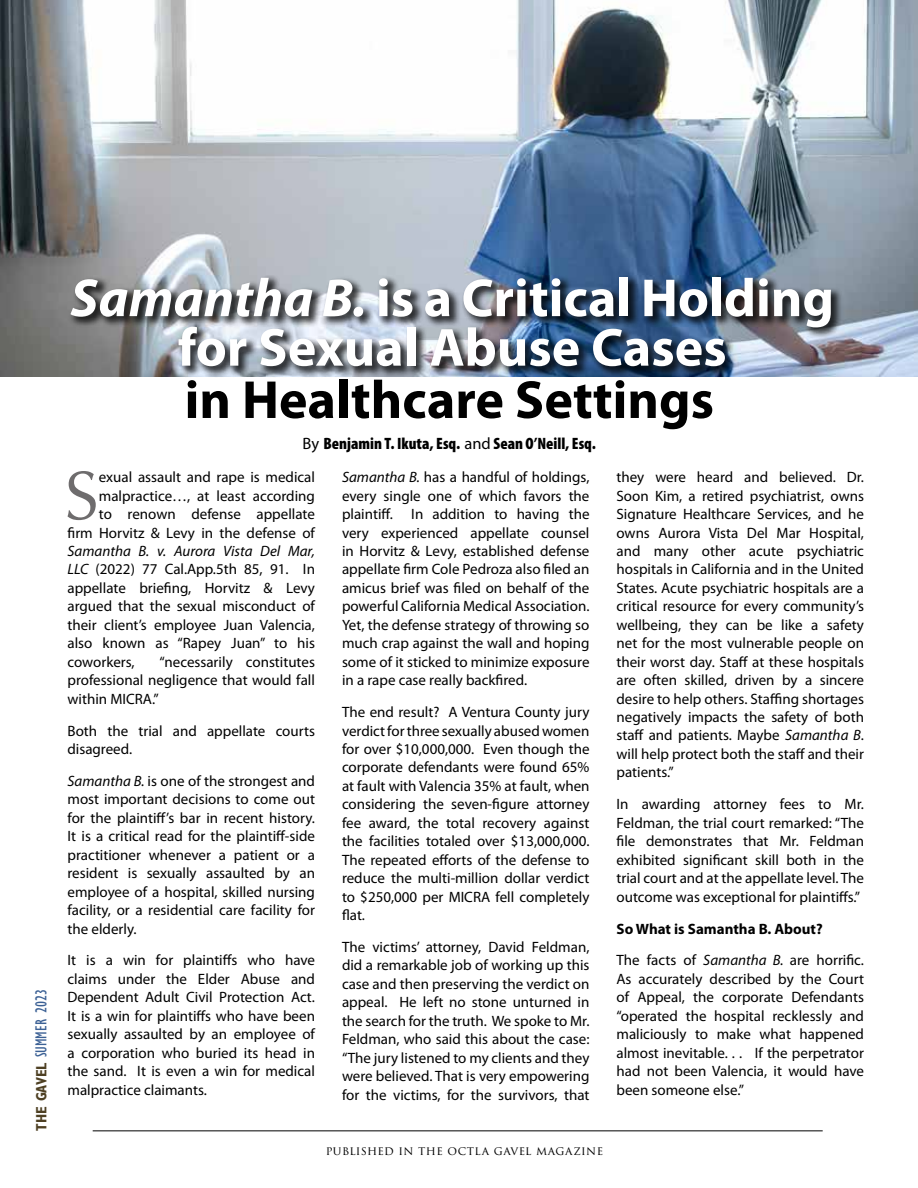
<style>
.page{position:relative;width:918px;height:1188px;background:#fff}
.page>*{position:absolute;margin:0;border:0;box-sizing:border-box;transform-origin:0 0}
.t1{font:68.85px "Optima";color:#6e6c6d}
.t2{font:700 54px/49.5px "Myriad Pro";color:#fff;text-align:center}
.t3{font:700 54px "Myriad Pro";color:#000}
.t4{font:900 condensed 16.5px "Myriad Pro";color:#000}
.t5{font:condensed 16.5px "Gill Sans Std";color:#3c6195}
.t6{font:15px/18.5px "Myriad Pro";color:#000;text-align:justify}
.t7{font:700 15px/32px "Myriad Pro";color:#000}
.t8{font:12px "Trajan Pro 3";letter-spacing:.03em;color:#000}
.s1{font-weight:700;font-size:15px;color:#4e4023}
.s2{font-style:italic}
.s3{font-weight:400;font-stretch:normal}
.s4{font-weight:400}
.s5{font-weight:400;font-style:italic}
</style>
<div class="page">
<hr style="left:93px;top:1130px;width:730px;height:1px;background:#000">
<img style="left:0;top:0;width:918px;height:377px">
<div style="left:68px;top:275px;width:775px;height:103px;background:#000;opacity:.75"></div>
<p class="t5" style="left:32px;top:1131px;width:143px;rotate:-90deg"><span class="s1">THE GAVEL</span> SUMMER 2023</p>
<h2 class="t2" style="left:70px;top:271px;width:765px"><span class="s2">Samantha B.</span> is a Critical Holding for Sexual Abuse Cases</h2>
<h2 class="t3" style="left:185px;top:365px;width:531px">in Healthcare Settings</h2>
<p class="t4" style="left:303px;top:435px;width:295px"><span class="s3">By</span> Benjamin T. Ikuta, Esq. <span class="s3">and</span> Sean O’Neill, Esq.</p>
<h1 class="t1" style="left:64px;top:456px;width:36px">S</h1>
<p class="t6" style="left:342px;top:468px;width:249px"><span class="s2">Samantha B.</span> has a handful of holdings, every single one of which favors the plaintiff. In addition to having the very experienced appellate counsel in Horvitz &amp; Levy, established defense appellate firm Cole Pedroza also filed an amicus brief was filed on behalf of the powerful California Medical Association.<br>Yet, the defense strategy of throwing so much crap against the wall and hoping some of it sticked to minimize exposure in a rape case really backfired.</p>
<p class="t6" style="left:342px;top:703px;width:249px">The end result? A Ventura County jury verdict for three sexually abused women for over $10,000,000. Even though the corporate defendants were found 65% at fault with Valencia 35% at fault, when considering the seven-figure attorney fee award, the total recovery against the facilities totaled over $13,000,000.<br>The repeated efforts of the defense to reduce the multi-million dollar verdict to $250,000 per MICRA fell completely flat.</p>
<p class="t6" style="left:342px;top:937px;width:249px">The victims’ attorney, David Feldman, did a remarkable job of working up this case and then preserving the verdict on appeal. He left no stone unturned in the search for the truth. We spoke to Mr.<br>Feldman, who said this about the case: “The jury listened to my clients and they were believed. That is very empowering for the victims, for the survivors, that</p>
<p class="t6" style="left:617px;top:468px;width:249px">they were heard and believed. Dr.<br>Soon Kim, a retired psychiatrist, owns Signature Healthcare Services, and he owns Aurora Vista Del Mar Hospital, and many other acute psychiatric hospitals in California and in the United States. Acute psychiatric hospitals are a critical resource for every community’s wellbeing, they can be like a safety net for the most vulnerable people on their worst day. Staff at these hospitals are often skilled, driven by a sincere desire to help others. Staffing shortages negatively impacts the safety of both staff and patients. Maybe <span class="s2">Samantha B</span>. will help protect both the staff and their patients.”</p>
<p class="t6" style="left:617px;top:795px;width:249px">In awarding attorney fees to Mr.<br>Feldman, the trial court remarked: “The file demonstrates that Mr. Feldman exhibited significant skill both in the trial court and at the appellate level. The outcome was exceptional for plaintiffs.”</p>
<p class="t7" style="left:617px;top:912px;width:249px">So What is Samantha B. About?<br><span class="s4">The facts of</span> <span class="s5">Samantha B.</span> <span class="s4">are horrific.</span></p>
<p class="t6" style="left:617px;top:969px;width:249px">As accurately described by the Court of Appeal, the corporate Defendants “operated the hospital recklessly and maliciously to make what happened almost inevitable. . . If the perpetrator had not been Valencia, it would have been someone else.”</p>
<p class="t6" style="left:68px;top:468px;width:249px;text-align:right">exual assault and rape is medical malpractice…, at least according<br>to renown defense appellate<br>firm Horvitz &amp; Levy in the defense of</p>
<p class="t6" style="left:68px;top:541px;width:249px"><span class="s2">Samantha B. v. Aurora Vista Del Mar, LLC</span> (2022) 77 Cal.App.5th 85, 91. In appellate briefing, Horvitz &amp; Levy argued that the sexual misconduct of their client’s employee Juan Valencia, also known as “Rapey Juan” to his coworkers,</p>
<p class="t6" style="left:68px;top:652px;width:249px;text-indent:92px">“necessarily constitutes professional negligence that would fall within MICRA.”</p>
<p class="t6" style="left:68px;top:721px;width:249px">Both the trial and appellate courts disagreed.</p>
<p class="t6" style="left:68px;top:771px;width:249px"><span class="s2">Samantha B.</span> is one of the strongest and most important decisions to come out for the plaintiff’s bar in recent history.<br>It is a critical read for the plaintiff-side practitioner whenever a patient or a resident is sexually assaulted by an employee of a hospital, skilled nursing facility, or a residential care facility for the elderly.</p>
<p class="t6" style="left:68px;top:951px;width:249px">It is a win for plaintiffs who have claims under the Elder Abuse and Dependent Adult Civil Protection Act.<br>It is a win for plaintiffs who have been sexually assaulted by an employee of a corporation who buried its head in the sand. It is even a win for medical malpractice claimants.</p>
<p class="t8" style="left:326px;top:1142px;width:279px">PUBLISHED IN THE OCTLA GAVEL MAGAZINE</p>
</div>
